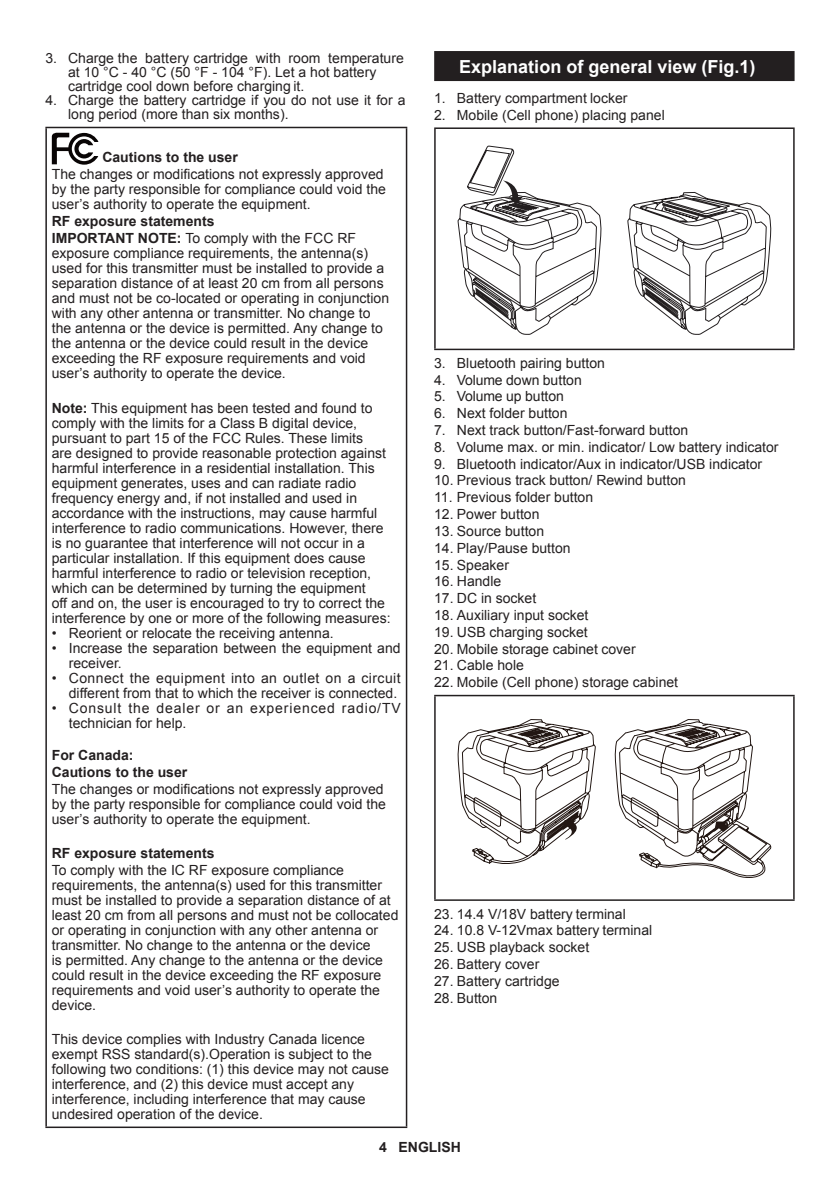
<style>
.page{position:relative;width:840px;height:1191px;background:#fff}
.page>*{position:absolute;margin:0;border:0;box-sizing:border-box;transform-origin:0 0}
.t1{font:700 18px "Arial";color:#fff}
.t2{font:14px/15px "Arial";color:#231f20}
.t3{font:14px "Arial";color:#221f1f}
.t4{font:700 14px/17px "Arial";color:#231f20}
.t5{font:14px/15px "Arial";letter-spacing:.06em;color:#231f20}
.s1{font-weight:400}
.s2{font-weight:700}
</style>
<div class="page">
<hr style="left:45px;top:127px;width:362px;height:1px;background:#231f20">
<hr style="left:45px;top:128px;width:2px;height:998px;background:#231f20">
<hr style="left:405px;top:128px;width:2px;height:998px;background:#231f20">
<hr style="left:45px;top:1126px;width:362px;height:2px;background:#231f20">
<svg style="left:52px;top:133px;width:46px;height:32px"></svg>
<div style="left:434px;top:51px;width:360px;height:30px;background:#231f20"></div>
<hr style="left:434px;top:127px;width:360px;height:2px;background:#231f20">
<hr style="left:434px;top:129px;width:1px;height:220px;background:#231f20">
<hr style="left:792px;top:129px;width:2px;height:220px;background:#231f20">
<hr style="left:434px;top:349px;width:360px;height:1px;background:#231f20">
<svg style="left:457px;top:146px;width:46px;height:175px"></svg>
<svg style="left:503px;top:147px;width:267px;height:188px"></svg>
<svg style="left:660px;top:203px;width:66px;height:15px"></svg>
<hr style="left:434px;top:695px;width:360px;height:1px;background:#231f20">
<hr style="left:434px;top:696px;width:1px;height:203px;background:#231f20">
<hr style="left:792px;top:696px;width:2px;height:203px;background:#231f20">
<hr style="left:434px;top:899px;width:360px;height:2px;background:#231f20">
<svg style="left:457px;top:719px;width:313px;height:158px"></svg>
<p class="t2" style="left:68px;top:51px;width:337px;line-height:14px;text-indent:-23px">3. Charge the battery cartridge with room temperature at 10 °C - 40 °C (50 °F - 104 °F). Let a hot battery cartridge cool down before charging it.</p>
<p class="t2" style="left:68px;top:93px;width:339px;line-height:14px;text-indent:-23px">4. Charge the battery cartridge if you do not use it for a long period (more than six months).</p>
<p class="t4" style="left:102px;top:149px;width:137px">Cautions to the user</p>
<p class="t2" style="left:52px;top:167px;width:335px">The changes or modifications not expressly approved by the party responsible for compliance could void the user’s authority to operate the equipment.</p>
<p class="t4" style="left:52px;top:213px;width:305px">RF exposure statements<br>IMPORTANT NOTE: <span class="s1">To comply with the FCC RF</span></p>
<p class="t2" style="left:52px;top:246px;width:338px">exposure compliance requirements, the antenna(s) used for this transmitter must be installed to provide a separation distance of at least 20 cm from all persons and must not be co-located or operating in conjunction with any other antenna or transmitter. No change to the antenna or the device is permitted. Any change to the antenna or the device could result in the device exceeding the RF exposure requirements and void user’s authority to operate the device.</p>
<p class="t2" style="left:52px;top:400px;width:340px"><span class="s2">Note:</span> This equipment has been tested and found to comply with the limits for a Class B digital device, pursuant to part 15 of the FCC Rules. These limits<br>are designed to provide reasonable protection against harmful interference in a residential installation. This equipment generates, uses and can radiate radio frequency energy and, if not installed and used in accordance with the instructions, may cause harmful interference to radio communications. However, there is no guarantee that interference will not occur in a particular installation. If this equipment does cause harmful interference to radio or television reception, which can be determined by turning the equipment<br>off and on, the user is encouraged to try to correct the interference by one or more of the following measures:</p>
<p class="t2" style="left:52px;top:625px;width:283px">• Reorient or relocate the receiving antenna.</p>
<p class="t2" style="left:69px;top:640px;width:333px;text-indent:-17px">• Increase the separation between the equipment and receiver.</p>
<p class="t2" style="left:52px;top:670px;width:350px;text-align:right">• Connect the equipment into an outlet on a circuit different from that to which the receiver is connected.</p>
<p class="t5" style="left:69px;top:700px;width:333px;text-indent:-17px">• Consult the dealer or an experienced radio/TV technician for help.</p>
<p class="t4" style="left:52px;top:746px;width:137px">For Canada:<br>Cautions to the user</p>
<p class="t2" style="left:52px;top:781px;width:335px">The changes or modifications not expressly approved by the party responsible for compliance could void the user’s authority to operate the equipment.</p>
<p class="t4" style="left:52px;top:845px;width:164px">RF exposure statements</p>
<p class="t2" style="left:52px;top:863px;width:348px">To comply with the IC RF exposure compliance requirements, the antenna(s) used for this transmitter must be installed to provide a separation distance of at least 20 cm from all persons and must not be collocated or operating in conjunction with any other antenna or transmitter. No change to the antenna or the device<br>is permitted. Any change to the antenna or the device could result in the device exceeding the RF exposure requirements and void user’s authority to operate the device.</p>
<p class="t2" style="left:52px;top:1032px;width:338px">This device complies with Industry Canada licence exempt RSS standard(s).Operation is subject to the following two conditions: (1) this device may not cause interference, and (2) this device must accept any interference, including interference that may cause undesired operation of the device.</p>
<p class="t1" style="left:459px;top:54px;width:298px">Explanation of general view (Fig.1)</p>
<p class="t2" style="left:434px;top:91px;width:195px">1. Battery compartment locker</p>
<p class="t3" style="left:434px;top:106px;width:232px">2. Mobile (Cell phone) placing panel</p>
<p class="t3" style="left:434px;top:354px;width:172px">3. Bluetooth pairing button</p>
<p class="t3" style="left:434px;top:370px;width:149px">4. Volume down button</p>
<p class="t3" style="left:434px;top:387px;width:131px">5. Volume up button</p>
<p class="t3" style="left:434px;top:404px;width:135px">6. Next folder button</p>
<p class="t2" style="left:434px;top:423px;width:255px">7. Next track button/Fast-forward button</p>
<p class="t2" style="left:434px;top:439px;width:346px">8. Volume max. or min. indicator/ Low battery indicator</p>
<p class="t2" style="left:434px;top:456px;width:329px">9. Bluetooth indicator/Aux in indicator/USB indicator</p>
<p class="t2" style="left:434px;top:473px;width:253px">10. Previous track button/ Rewind button</p>
<p class="t3" style="left:434px;top:488px;width:160px">11. Previous folder button</p>
<p class="t2" style="left:434px;top:507px;width:107px">12. Power button</p>
<p class="t3" style="left:434px;top:522px;width:111px">13. Source button</p>
<p class="t2" style="left:434px;top:540px;width:138px">14. Play/Pause button</p>
<p class="t2" style="left:434px;top:557px;width:76px">15. Speaker</p>
<p class="t2" style="left:434px;top:574px;width:69px">16. Handle</p>
<p class="t2" style="left:434px;top:591px;width:104px">17. DC in socket</p>
<p class="t2" style="left:434px;top:607px;width:156px">18. Auxiliary input socket</p>
<p class="t2" style="left:434px;top:624px;width:155px">19. USB charging socket</p>
<p class="t3" style="left:434px;top:639px;width:203px">20. Mobile storage cabinet cover</p>
<p class="t2" style="left:434px;top:658px;width:91px">21. Cable hole</p>
<p class="t2" style="left:434px;top:675px;width:245px">22. Mobile (Cell phone) storage cabinet</p>
<p class="t3" style="left:434px;top:904px;width:193px">23. 14.4 V/18V battery terminal</p>
<p class="t3" style="left:434px;top:921px;width:219px">24. 10.8 V-12Vmax battery terminal</p>
<p class="t3" style="left:434px;top:938px;width:156px">25. USB playback socket</p>
<p class="t2" style="left:434px;top:956px;width:107px">26. Battery cover</p>
<p class="t3" style="left:434px;top:971px;width:127px">27. Battery cartridge</p>
<p class="t3" style="left:434px;top:988px;width:65px">28. Button</p>
<p class="t4" style="left:379px;top:1139px;width:83px">4 ENGLISH</p>
</div>
